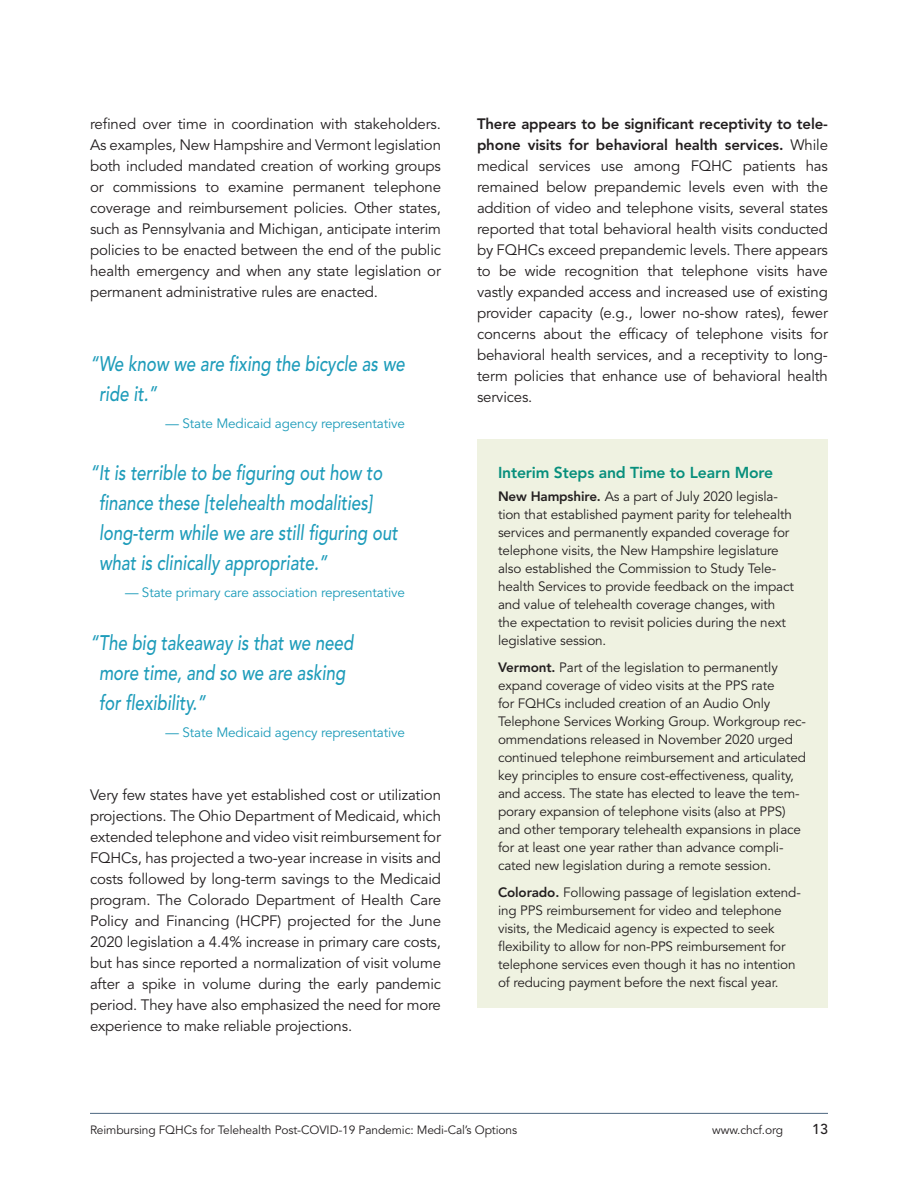
<style>
.page{position:relative;width:918px;height:1188px;background:#fff}
.page>*{position:absolute;margin:0;border:0;box-sizing:border-box;transform-origin:0 0}
.t1{font:italic 500 21px/30px "Avenir LT Std";color:#1e9cba;scale:.8 1}
.t2{font:800 15.75px "Avenir LT Std";letter-spacing:-.01em;color:#078f7c}
.t3{font:15px/21px "Avenir LT Std";letter-spacing:-.01em;color:#231f20;text-align:justify}
.t4{font:500 14.25px "Avenir LT Std";color:#231f20}
.t5{font:13.5px/18px "Avenir LT Std";letter-spacing:-.01em;color:#231f20}
.t6{font:13.5px "Avenir LT Std";letter-spacing:-.01em;color:#1e9cba}
.t7{font:12px "Avenir LT Std";letter-spacing:-.01em;color:#231f20}
.s1{font-weight:800}
</style>
<div class="page">
<hr style="left:90px;top:1113px;width:738px;height:1px;background:#4d6780">
<div style="left:477px;top:440px;width:351px;height:568px;background:#eff2e1"></div>
<p class="t3" style="left:90px;top:114px;width:353px">refined over time in coordination with stakeholders.<br>As examples, New Hampshire and Vermont legislation both included mandated creation of working groups or commissions to examine permanent telephone coverage and reimbursement policies. Other states, such as Pennsylvania and Michigan, anticipate interim policies to be enacted between the end of the public health emergency and when any state legislation or permanent administrative rules are enacted.</p>
<h1 class="t1" style="left:99px;top:349px;width:384px;text-indent:-9px">“We know we are fixing the bicycle as we ride it.”</h1>
<p class="t6" style="left:165px;top:415px;width:241px">— State Medicaid agency representative</p>
<h1 class="t1" style="left:99px;top:458px;width:375px;text-indent:-9px">“It is terrible to be figuring out how to finance these [telehealth modalities] long-term while we are still figuring out what is clinically appropriate.”</h1>
<p class="t6" style="left:125px;top:585px;width:281px">— State primary care association representative</p>
<h1 class="t1" style="left:99px;top:628px;width:320px;text-indent:-9px">“The big takeaway is that we need more time, and so we are asking for flexibility.”</h1>
<p class="t6" style="left:165px;top:724px;width:241px">— State Medicaid agency representative</p>
<p class="t3" style="left:90px;top:784px;width:353px">Very few states have yet established cost or utilization projections. The Ohio Department of Medicaid, which extended telephone and video visit reimbursement for FQHCs, has projected a two-year increase in visits and costs followed by long-term savings to the Medicaid program. The Colorado Department of Health Care Policy and Financing (HCPF) projected for the June 2020 legislation a 4.4% increase in primary care costs, but has since reported a normalization of visit volume after a spike in volume during the early pandemic period. They have also emphasized the need for more experience to make reliable projections.</p>
<p class="t3" style="left:477px;top:114px;width:353px"><span class="s1">There appears to be significant receptivity to tele&shy;phone visits for behavioral health services.</span> While medical services use among FQHC patients has remained below prepandemic levels even with the addition of video and telephone visits, several states reported that total behavioral health visits conducted by FQHCs exceed prepandemic levels. There appears to be wide recognition that telephone visits have vastly expanded access and increased use of existing provider capacity (e.g., lower no-show rates), fewer concerns about the efficacy of telephone visits for behavioral health services, and a receptivity to long&shy;term policies that enhance use of behavioral health services.</p>
<p class="t2" style="left:498px;top:464px;width:277px">Interim Steps and Time to Learn More</p>
<p class="t5" style="left:498px;top:488px;width:298px"><span class="s1">New Hampshire.</span> As a part of July 2020 legisla&shy;tion that established payment parity for telehealth services and permanently expanded coverage for telephone visits, the New Hampshire legislature also established the Commission to Study Tele&shy;health Services to provide feedback on the impact and value of telehealth coverage changes, with the expectation to revisit policies during the next legislative session.</p>
<p class="t5" style="left:498px;top:659px;width:309px"><span class="s1">Vermont.</span> Part of the legislation to permanently expand coverage of video visits at the PPS rate<br>for FQHCs included creation of an Audio Only Telephone Services Working Group. Workgroup rec&shy;ommendations released in November 2020 urged continued telephone reimbursement and articulated key principles to ensure cost-effectiveness, quality, and access. The state has elected to leave the tem&shy;porary expansion of telephone visits (also at PPS) and other temporary telehealth expansions in place for at least one year rather than advance compli&shy;cated new legislation during a remote session.</p>
<p class="t5" style="left:498px;top:884px;width:304px"><span class="s1">Colorado.</span> Following passage of legislation extend&shy;ing PPS reimbursement for video and telephone visits, the Medicaid agency is expected to seek flexibility to allow for non-PPS reimbursement for telephone services even though it has no intention of reducing payment before the next fiscal year.</p>
<p class="t7" style="left:90px;top:1123px;width:429px">Reimbursing FQHCs for Telehealth Post-COVID-19 Pandemic: Medi-Cal’s Options</p>
<p class="t7" style="left:712px;top:1123px;width:72px">www.chcf.org</p>
<p class="t4" style="left:812px;top:1121px;width:17px">13</p>
</div>
